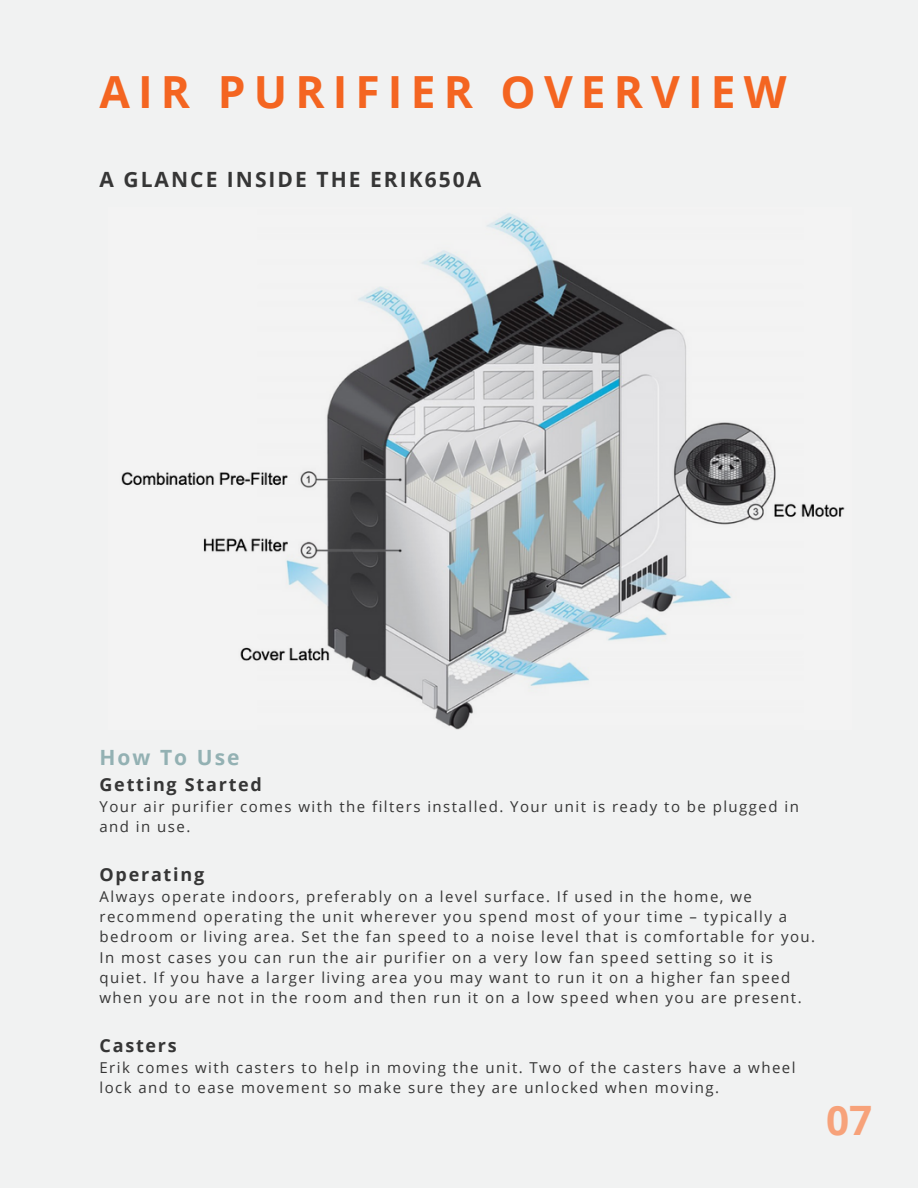
<style>
.page{position:relative;width:918px;height:1188px;background:#f1f2f2}
.page>*{position:absolute;margin:0;border:0;box-sizing:border-box;transform-origin:0 0}
.t1{font:700 44.25px "Open Sans";letter-spacing:.185em;color:#f46521}
.t2{font:700 40.5px "Open Sans";color:#f7a27a}
.t3{font:700 21px "Open Sans";letter-spacing:.095em;color:#363636}
.t4{font:700 21px "Open Sans";letter-spacing:.095em;color:#93b1b3}
.t5{font:700 18px "Open Sans";letter-spacing:.095em;color:#363636}
.t6{font:15px/20.2px "Open Sans";letter-spacing:.095em;color:#363636}
</style>
<div class="page">
<img style="left:121px;top:213px;width:724px;height:516px">
<p class="t1" style="left:100px;top:60px;width:689px">AIR PURIFIER OVERVIEW</p>
<p class="t3" style="left:100px;top:165px;width:383px">A GLANCE INSIDE THE ERIK650A</p>
<p class="t4" style="left:100px;top:742px;width:142px">How To Use</p>
<p class="t5" style="left:100px;top:771px;width:164px">Getting Started</p>
<p class="t6" style="left:100px;top:796px;width:701px">Your air purifier comes with the filters installed. Your unit is ready to be plugged in and in use.</p>
<p class="t5" style="left:100px;top:861px;width:106px">Operating</p>
<p class="t6" style="left:100px;top:886px;width:717px">Always operate indoors, preferably on a level surface. If used in the home, we recommend operating the unit wherever you spend most of your time – typically a bedroom or living area. Set the fan speed to a noise level that is comfortable for you.<br>In most cases you can run the air purifier on a very low fan speed setting so it is quiet. If you have a larger living area you may want to run it on a higher fan speed when you are not in the room and then run it on a low speed when you are present.</p>
<p class="t5" style="left:100px;top:1032px;width:79px">Casters</p>
<p class="t6" style="left:100px;top:1057px;width:698px">Erik comes with casters to help in moving the unit. Two of the casters have a wheel lock and to ease movement so make sure they are unlocked when moving.</p>
<p class="t2" style="left:826px;top:1092px;width:48px">07</p>
</div>
